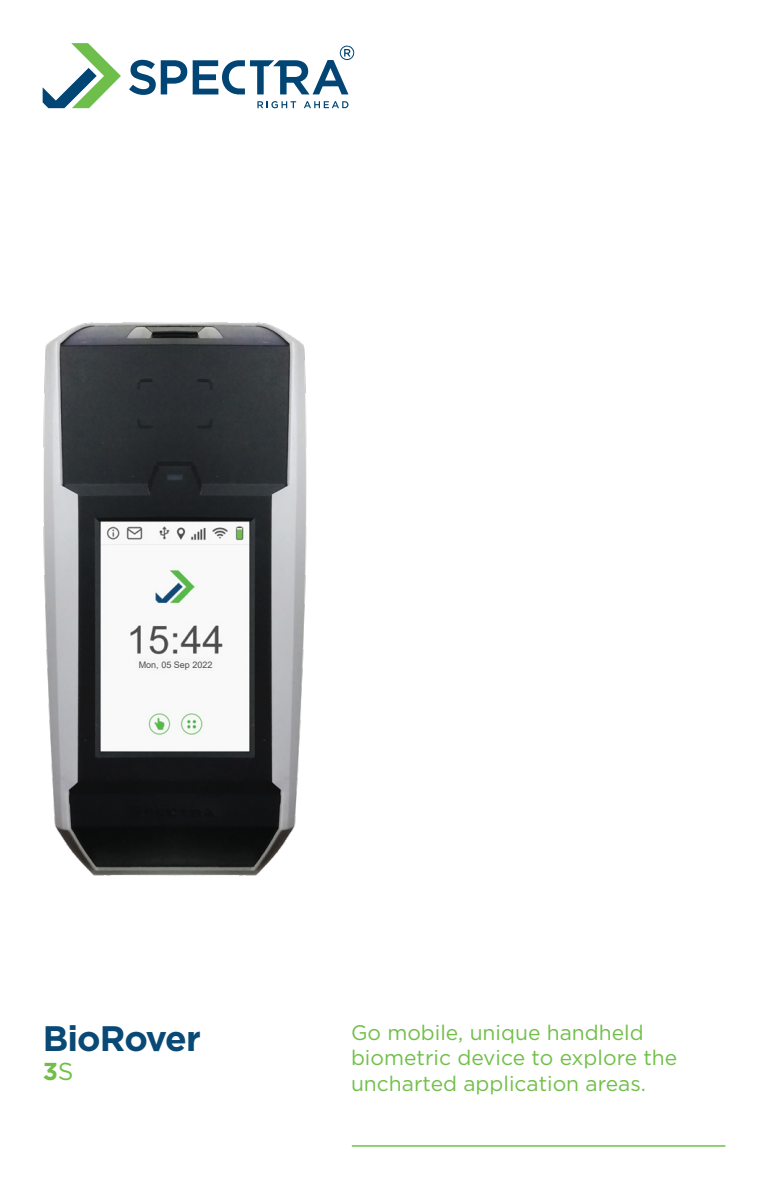
<style>
.page{position:relative;width:769px;height:1189px;background:#fff}
.page>*{position:absolute;margin:0;border:0;box-sizing:border-box;transform-origin:0 0}
.t1{font:700 35.4px "Gotham";letter-spacing:-.025em;color:#084975}
.t2{font:700 24.45px "Gotham";color:#71bf49}
.t3{font:21px/25.2px "Gotham";color:#71bf49}
.t4{font:9px "Arial";color:#4e4e50}
.s1{font-weight:400}
</style>
<div class="page">
<hr style="left:351px;top:1145px;width:374px;height:1px;background:#71bf49">
<img style="left:43px;top:322px;width:264px;height:553px">
<svg style="left:43px;top:43px;width:78px;height:65px"></svg>
<svg style="left:257px;top:101px;width:39px;height:7px"></svg>
<svg style="left:304px;top:101px;width:44px;height:7px"></svg>
<svg style="left:129px;top:45px;width:226px;height:50px"></svg>
<div style="left:136px;top:658px;width:77px;height:13px;background:#f6f6f6"></div>
<p class="t4" style="left:139px;top:658px;width:75px">Mon, 05 Sep 2022</p>
<h1 class="t1" style="left:43px;top:1015px;width:160px">BioRover</h1>
<p class="t3" style="left:351px;top:1020px;width:327px">Go mobile, unique handheld biometric device to explore the uncharted application areas.</p>
<p class="t2" style="left:43px;top:1055px;width:32px">3<span class="s1">S</span></p>
</div>
